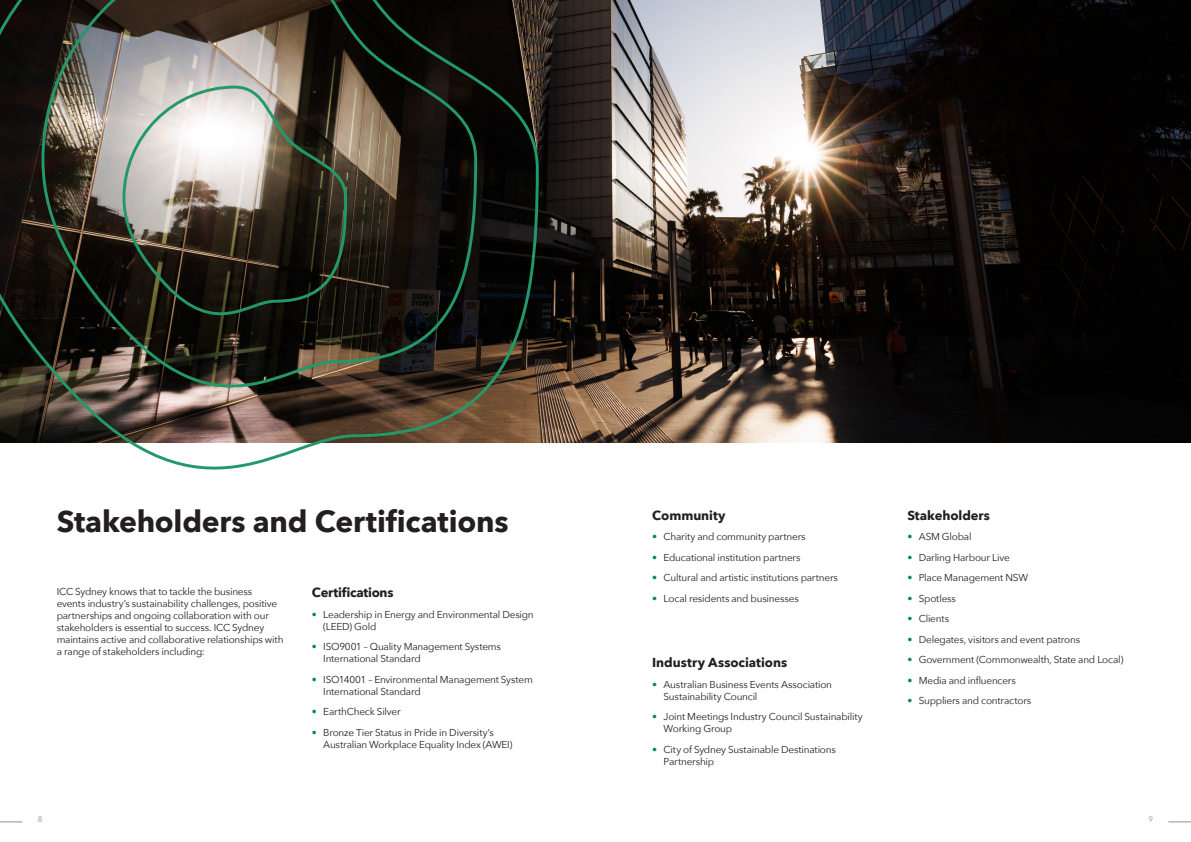
<style>
.page{position:relative;width:1191px;height:842px;background:#fff}
.page>*{position:absolute;margin:0;border:0;box-sizing:border-box;transform-origin:0 0}
.Heading{font:700 30px "Avenir Next";letter-spacing:-.005em;color:#231f20}
.Sub_heading{font:700 13px "Avenir Next";color:#231f20}
.Body_Copy{font:700 13px "Avenir Next";letter-spacing:-.02em;color:#231f20}
.Body_Copy-2{font:10px/12px "Avenir Next";letter-spacing:-.02em;color:#231f20}
.t1{font:8px "Avenir Next";color:#8f9191}
.s1{color:#008956}
</style>
<div class="page">
<img style="left:540px;top:0;width:651px;height:442px">
<img style="left:0;top:0;width:540px;height:470px">
<svg style="left:1168px;top:821px;width:23px;height:1px"></svg>
<svg style="left:0;top:821px;width:23px;height:1px"></svg>
<p class="Heading" style="left:57px;top:495px;width:453px">Stakeholders and Certifications</p>
<p class="Body_Copy-2" style="left:57px;top:585px;width:228px">ICC Sydney knows that to tackle the business events industry’s sustainability challenges, positive partnerships and ongoing collaboration with our stakeholders is essential to success. ICC Sydney maintains active and collaborative relationships with a range of stakeholders including:</p>
<p class="Body_Copy" style="left:312px;top:582px;width:83px">Certifications</p>
<p class="Body_Copy-2" style="left:323px;top:608px;width:212px;text-indent:-11px"><span class="s1">•</span> Leadership in Energy and Environmental Design (LEED) Gold</p>
<p class="Body_Copy-2" style="left:323px;top:640px;width:179px;text-indent:-11px"><span class="s1">•</span> ISO9001 – Quality Management Systems<br>International Standard</p>
<p class="Body_Copy-2" style="left:323px;top:673px;width:211px;text-indent:-11px"><span class="s1">•</span> ISO14001 – Environmental Management System<br>International Standard</p>
<p class="Body_Copy-2" style="left:312px;top:705px;width:90px"><span class="s1">•</span> EarthCheck Silver</p>
<p class="Body_Copy-2" style="left:323px;top:726px;width:191px;text-indent:-11px"><span class="s1">•</span> Bronze Tier Status in Pride in Diversity’s<br>Australian Workplace Equality Index (AWEI)</p>
<p class="Sub_heading" style="left:652px;top:504px;width:75px">Community</p>
<p class="Body_Copy-2" style="left:652px;top:530px;width:155px"><span class="s1">•</span> Charity and community partners</p>
<p class="Body_Copy-2" style="left:652px;top:551px;width:150px"><span class="s1">•</span> Educational institution partners</p>
<p class="Body_Copy-2" style="left:652px;top:571px;width:187px"><span class="s1">•</span> Cultural and artistic institutions partners</p>
<p class="Body_Copy-2" style="left:652px;top:592px;width:148px"><span class="s1">•</span> Local residents and businesses</p>
<p class="Sub_heading" style="left:652px;top:652px;width:136px">Industry Associations</p>
<p class="Body_Copy-2" style="left:663px;top:678px;width:170px;text-indent:-11px"><span class="s1">•</span> Australian Business Events Association<br>Sustainability Council</p>
<p class="Body_Copy-2" style="left:663px;top:710px;width:201px;text-indent:-11px"><span class="s1">•</span> Joint Meetings Industry Council Sustainability<br>Working Group</p>
<p class="Body_Copy-2" style="left:663px;top:743px;width:174px;text-indent:-11px"><span class="s1">•</span> City of Sydney Sustainable Destinations<br>Partnership</p>
<p class="Sub_heading" style="left:907px;top:504px;width:84px">Stakeholders</p>
<p class="Body_Copy-2" style="left:907px;top:530px;width:66px"><span class="s1">•</span> ASM Global</p>
<p class="Body_Copy-2" style="left:907px;top:551px;width:104px"><span class="s1">•</span> Darling Harbour Live</p>
<p class="Body_Copy-2" style="left:907px;top:571px;width:122px"><span class="s1">•</span> Place Management NSW</p>
<p class="Body_Copy-2" style="left:907px;top:592px;width:50px"><span class="s1">•</span> Spotless</p>
<p class="Body_Copy-2" style="left:907px;top:612px;width:43px"><span class="s1">•</span> Clients</p>
<p class="Body_Copy-2" style="left:907px;top:633px;width:174px"><span class="s1">•</span> Delegates, visitors and event patrons</p>
<p class="Body_Copy-2" style="left:907px;top:653px;width:217px"><span class="s1">•</span> Government (Commonwealth, State and Local)</p>
<p class="Body_Copy-2" style="left:907px;top:674px;width:110px"><span class="s1">•</span> Media and influencers</p>
<p class="Body_Copy-2" style="left:907px;top:694px;width:125px"><span class="s1">•</span> Suppliers and contractors</p>
<p class="t1" style="left:38px;top:813px;width:6px">8</p>
<p class="t1" style="left:1148px;top:813px;width:6px">9</p>
</div>
